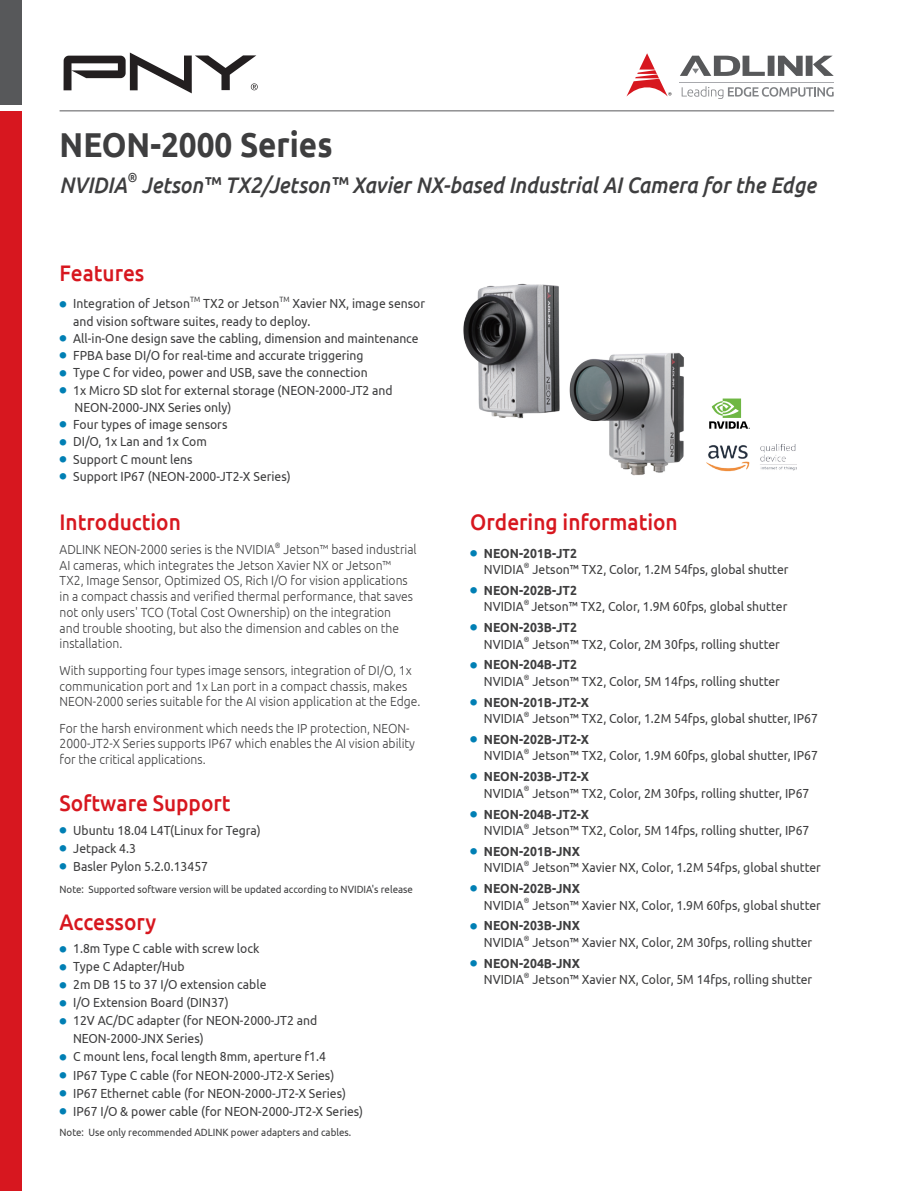
<style>
.page{position:relative;width:915px;height:1191px;background:#fff}
.page>*{position:absolute;margin:0;border:0;box-sizing:border-box;transform-origin:0 0}
.t1{font:700 34.5px "Ubuntu";color:#3e3e3f;scale:.91 1}
.t2{font:italic 500 22.5px "Ubuntu";color:#3e3e3f;scale:.91 1}
.t3{font:500 22.5px "Ubuntu";color:#d7171f;scale:.93 1}
.t4{font:13.2px/17.2px "Ubuntu";color:#3e3e3f;scale:.92 1}
.t5{font:300 13.2px/15.8px "Ubuntu";color:#3e3e3f;scale:.92 1}
.t6{font:700 13.2px/16.5px "Ubuntu";color:#3e3e3f;scale:.92 1}
.t7{font:italic 500 13.05px "Ubuntu";color:#3e3e3f;scale:.91 1}
.t8{font:10.5px "Ubuntu";color:#3e3e3f;scale:.92 1}
.t9{font:7.65px "Ubuntu";color:#3e3e3f;scale:.92 1}
.t10{font:300 7.65px "Ubuntu";color:#3e3e3f;scale:.92 1}
.s1{font-family:"Adobe Ming Std";font-weight:300;font-size:7.2px;color:#007fb4}
.s2{font-weight:400}
</style>
<div class="page">
<div style="left:0;top:111px;width:21px;height:1080px;background:#d7171f"></div>
<div style="left:0;top:0;width:21px;height:104px;background:#57585a"></div>
<hr style="left:60px;top:110px;width:773px;height:1px;background:#57585a">
<svg style="left:680px;top:56px;width:153px;height:20px"></svg>
<svg style="left:626px;top:53px;width:45px;height:44px"></svg>
<svg style="left:681px;top:86px;width:152px;height:13px"></svg>
<hr style="left:679px;top:82px;width:154px;height:1px;background:#a8a9ad">
<img style="left:463px;top:283px;width:97px;height:136px">
<img style="left:569px;top:353px;width:115px;height:123px">
<svg style="left:709px;top:398px;width:40px;height:31px"></svg>
<img style="left:706px;top:444px;width:89px;height:28px">
<svg style="left:63px;top:53px;width:195px;height:40px"></svg>
<h1 class="t1" style="left:60px;top:124px;width:301px">NEON-2000 Series</h1>
<h2 class="t2" style="left:60px;top:171px;width:75px">NVIDIA</h2>
<p class="t7" style="left:127px;top:169px;width:12px">®</p>
<h2 class="t2" style="left:141px;top:171px;width:742px">Jetson™ TX2/Jetson™ Xavier NX-based Industrial AI Camera for the Edge</h2>
<h2 class="t3" style="left:60px;top:259px;width:93px">Features</h2>
<p class="t4" style="left:60px;top:294px;width:143px"><span class="s1">●</span> Integration of Jetson</p>
<p class="t9" style="left:190px;top:295px;width:13px">TM</p>
<p class="t4" style="left:203px;top:294px;width:84px">TX2 or Jetson</p>
<p class="t9" style="left:279px;top:295px;width:13px">TM</p>
<p class="t4" style="left:73px;top:294px;width:384px;text-indent:219px">Xavier NX, image sensor and vision software suites, ready to deploy.</p>
<p class="t4" style="left:60px;top:329px;width:392px"><span class="s1">●</span> All-in-One design save the cabling, dimension and maintenance</p>
<p class="t4" style="left:60px;top:346px;width:332px"><span class="s1">●</span> FPBA base DI/O for real-time and accurate triggering</p>
<p class="t4" style="left:60px;top:363px;width:336px"><span class="s1">●</span> Type C for video, power and USB, save the connection</p>
<p class="t4" style="left:75px;top:381px;width:347px;text-indent:-15px"><span class="s1">●</span> 1x Micro SD slot for external storage (NEON-2000-JT2 and<br>NEON-2000-JNX Series only)</p>
<p class="t4" style="left:60px;top:415px;width:184px"><span class="s1">●</span> Four types of image sensors</p>
<p class="t4" style="left:60px;top:432px;width:161px"><span class="s1">●</span> DI/O, 1x Lan and 1x Com</p>
<p class="t4" style="left:60px;top:450px;width:146px"><span class="s1">●</span> Support C mount lens</p>
<p class="t4" style="left:60px;top:467px;width:253px"><span class="s1">●</span> Support IP67 (NEON-2000-JT2-X Series)</p>
<h2 class="t3" style="left:60px;top:508px;width:132px">Introduction</h2>
<p class="t5" style="left:60px;top:541px;width:235px">ADLINK NEON-2000 series is the NVIDIA</p>
<p class="t10" style="left:275px;top:540px;width:8px">®</p>
<p class="t5" style="left:60px;top:541px;width:389px;text-indent:224px">Jetson™ based industrial AI cameras, which integrates the Jetson Xavier NX or Jetson™ TX2, Image Sensor, Optimized OS, Rich I/O for vision applications in a compact chassis and verified thermal performance, that saves not only users' TCO (Total Cost Ownership) on the integration<br>and trouble shooting, but also the dimension and cables on the installation.</p>
<p class="t5" style="left:60px;top:662px;width:393px">With supporting four types image sensors, integration of DI/O, 1x communication port and 1x Lan port in a compact chassis, makes<br>NEON-2000 series suitable for the AI vision application at the Edge.</p>
<p class="t5" style="left:60px;top:720px;width:388px">For the harsh environment which needs the IP protection, NEON-<br>2000-JT2-X Series supports IP67 which enables the AI vision ability for the critical applications.</p>
<h2 class="t3" style="left:60px;top:789px;width:185px">Software Support</h2>
<p class="t4" style="left:60px;top:821px;width:220px"><span class="s1">●</span> Ubuntu 18.04 L4T(Linux for Tegra)</p>
<p class="t4" style="left:60px;top:839px;width:85px"><span class="s1">●</span> Jetpack 4.3</p>
<p class="t4" style="left:60px;top:857px;width:163px"><span class="s1">●</span> Basler Pylon 5.2.0.13457</p>
<p class="t8" style="left:60px;top:882px;width:385px">Note: Supported software version will be updated according to NVIDIA's release</p>
<h2 class="t3" style="left:60px;top:907px;width:105px">Accessory</h2>
<p class="t4" style="left:60px;top:939px;width:219px"><span class="s1">●</span> 1.8m Type C cable with screw lock</p>
<p class="t4" style="left:60px;top:957px;width:137px"><span class="s1">●</span> Type C Adapter/Hub</p>
<p class="t4" style="left:60px;top:975px;width:226px"><span class="s1">●</span> 2m DB 15 to 37 I/O extension cable</p>
<p class="t4" style="left:60px;top:993px;width:185px"><span class="s1">●</span> I/O Extension Board (DIN37)</p>
<p class="t4" style="left:73px;top:1011px;width:267px;line-height:18px;text-indent:-13px"><span class="s1">●</span> 12V AC/DC adapter (for NEON-2000-JT2 and<br>NEON-2000-JNX Series)</p>
<p class="t4" style="left:60px;top:1047px;width:291px"><span class="s1">●</span> C mount lens, focal length 8mm, aperture f1.4</p>
<p class="t4" style="left:60px;top:1065px;width:300px"><span class="s1">●</span> IP67 Type C cable (for NEON-2000-JT2-X Series)</p>
<p class="t4" style="left:60px;top:1083px;width:313px"><span class="s1">●</span> IP67 Ethernet cable (for NEON-2000-JT2-X Series)</p>
<p class="t4" style="left:60px;top:1101px;width:331px"><span class="s1">●</span> IP67 I/O &amp; power cable (for NEON-2000-JT2-X Series)</p>
<p class="t8" style="left:60px;top:1125px;width:318px">Note: Use only recommended ADLINK power adapters and cables.</p>
<h2 class="t3" style="left:470px;top:508px;width:224px">Ordering information</h2>
<p class="t6" style="left:483px;top:544px;width:103px;text-indent:-14px"><span class="s1">●</span> NEON-201B-JT2<br><span class="s2">NVIDIA</span></p>
<p class="t9" style="left:523px;top:560px;width:8px">®</p>
<p class="t4" style="left:532px;top:560px;width:280px">Jetson™ TX2, Color, 1.2M 54fps, global shutter</p>
<p class="t6" style="left:483px;top:582px;width:103px;text-indent:-14px"><span class="s1">●</span> NEON-202B-JT2<br><span class="s2">NVIDIA</span></p>
<p class="t9" style="left:523px;top:598px;width:8px">®</p>
<p class="t4" style="left:531px;top:597px;width:280px">Jetson™ TX2, Color, 1.9M 60fps, global shutter</p>
<p class="t6" style="left:483px;top:619px;width:103px;text-indent:-14px"><span class="s1">●</span> NEON-203B-JT2<br><span class="s2">NVIDIA</span></p>
<p class="t9" style="left:523px;top:635px;width:8px">®</p>
<p class="t4" style="left:532px;top:635px;width:270px">Jetson™ TX2, Color, 2M 30fps, rolling shutter</p>
<p class="t6" style="left:483px;top:656px;width:103px;text-indent:-14px"><span class="s1">●</span> NEON-204B-JT2<br><span class="s2">NVIDIA</span></p>
<p class="t9" style="left:523px;top:672px;width:8px">®</p>
<p class="t4" style="left:532px;top:672px;width:270px">Jetson™ TX2, Color, 5M 14fps, rolling shutter</p>
<p class="t6" style="left:483px;top:693px;width:116px;text-indent:-14px"><span class="s1">●</span> NEON-201B-JT2-X<br><span class="s2">NVIDIA</span></p>
<p class="t9" style="left:523px;top:709px;width:8px">®</p>
<p class="t4" style="left:532px;top:709px;width:312px">Jetson™ TX2, Color, 1.2M 54fps, global shutter, IP67</p>
<p class="t6" style="left:483px;top:731px;width:116px;text-indent:-14px"><span class="s1">●</span> NEON-202B-JT2-X<br><span class="s2">NVIDIA</span></p>
<p class="t9" style="left:523px;top:747px;width:8px">®</p>
<p class="t4" style="left:532px;top:746px;width:312px">Jetson™ TX2, Color, 1.9M 60fps, global shutter, IP67</p>
<p class="t6" style="left:483px;top:768px;width:116px;text-indent:-14px"><span class="s1">●</span> NEON-203B-JT2-X<br><span class="s2">NVIDIA</span></p>
<p class="t9" style="left:523px;top:784px;width:8px">®</p>
<p class="t4" style="left:532px;top:784px;width:302px">Jetson™ TX2, Color, 2M 30fps, rolling shutter, IP67</p>
<p class="t6" style="left:483px;top:805px;width:116px;text-indent:-14px"><span class="s1">●</span> NEON-204B-JT2-X<br><span class="s2">NVIDIA</span></p>
<p class="t9" style="left:523px;top:821px;width:8px">®</p>
<p class="t4" style="left:532px;top:821px;width:302px">Jetson™ TX2, Color, 5M 14fps, rolling shutter, IP67</p>
<p class="t6" style="left:483px;top:842px;width:106px;text-indent:-14px"><span class="s1">●</span> NEON-201B-JNX<br><span class="s2">NVIDIA</span></p>
<p class="t9" style="left:523px;top:858px;width:8px">®</p>
<p class="t4" style="left:532px;top:858px;width:315px">Jetson™ Xavier NX, Color, 1.2M 54fps, global shutter</p>
<p class="t6" style="left:483px;top:880px;width:106px;text-indent:-14px"><span class="s1">●</span> NEON-202B-JNX<br><span class="s2">NVIDIA</span></p>
<p class="t9" style="left:523px;top:896px;width:8px">®</p>
<p class="t4" style="left:532px;top:895px;width:315px">Jetson™ Xavier NX, Color, 1.9M 60fps, global shutter</p>
<p class="t6" style="left:483px;top:917px;width:106px;text-indent:-14px"><span class="s1">●</span> NEON-203B-JNX<br><span class="s2">NVIDIA</span></p>
<p class="t9" style="left:523px;top:933px;width:8px">®</p>
<p class="t4" style="left:532px;top:933px;width:305px">Jetson™ Xavier NX, Color, 2M 30fps, rolling shutter</p>
<p class="t6" style="left:483px;top:954px;width:106px;text-indent:-14px"><span class="s1">●</span> NEON-204B-JNX<br><span class="s2">NVIDIA</span></p>
<p class="t9" style="left:523px;top:970px;width:8px">®</p>
<p class="t4" style="left:532px;top:970px;width:305px">Jetson™ Xavier NX, Color, 5M 14fps, rolling shutter</p>
</div>
